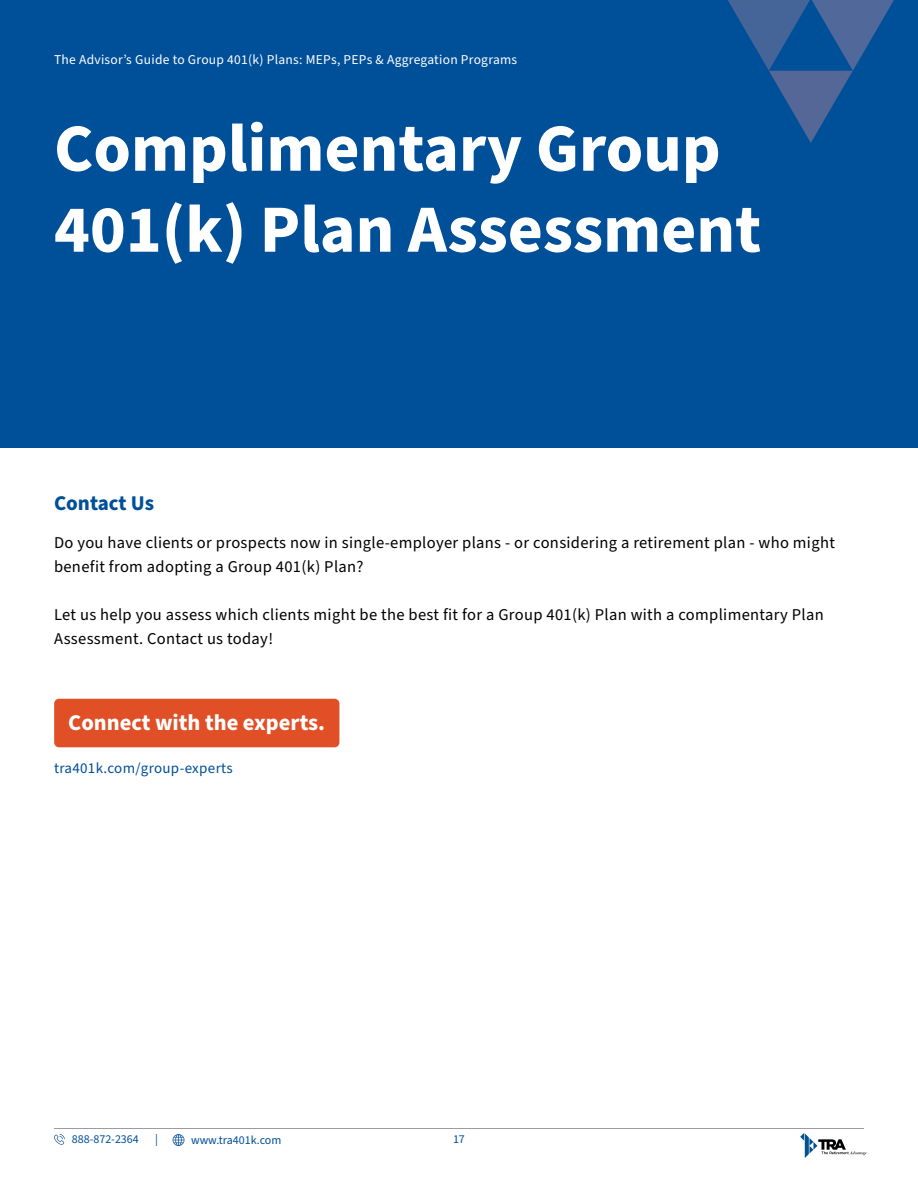
<style>
.page{position:relative;width:918px;height:1188px;background:#fff}
.page>*{position:absolute;margin:0;border:0;box-sizing:border-box;transform-origin:0 0}
.t1{font:700 67.5px/81px "Source Sans Pro";color:#fff}
.t2{font:700 22.5px "Source Sans Pro";color:#fff}
.t3{font:700 21px "Source Sans Pro";color:#004f99}
.t4{font:16.5px/24px "Source Sans Pro";letter-spacing:.02em;color:#000}
.t5{font:15px "Source Sans Pro";letter-spacing:.02em;color:#004f99}
.t6{font:13.5px "Source Sans Pro";letter-spacing:.02em;color:#fff}
.t7{font:12px "Source Sans Pro";color:#004e98}
</style>
<div class="page">
<svg style="left:54px;top:1134px;width:11px;height:11px"></svg>
<svg style="left:173px;top:1134px;width:11px;height:12px"></svg>
<hr style="left:54px;top:1129px;width:810px;height:1px;background:#9d9ba1">
<svg style="left:800px;top:1133px;width:66px;height:25px"></svg>
<div style="left:0;top:0;width:918px;height:448px;background:#004f99"></div>
<svg style="left:728px;top:0;width:166px;height:143px"></svg>
<div style="left:54px;top:699px;width:285px;height:48px;background:#e04f25;border-radius:5px"></div>
<p class="t6" style="left:54px;top:51px;width:465px">The Advisor’s Guide to Group 401(k) Plans: MEPs, PEPs &amp; Aggregation Programs</p>
<h1 class="t1" style="left:54px;top:110px;width:709px">Complimentary Group<br>401(k) Plan Assessment</h1>
<p class="t3" style="left:54px;top:489px;width:102px">Contact Us</p>
<p class="t4" style="left:54px;top:532px;width:782px">Do you have clients or prospects now in single-employer plans - or considering a retirement plan - who might benefit from adopting a Group 401(k) Plan?</p>
<p class="t4" style="left:54px;top:604px;width:771px">Let us help you assess which clients might be the best fit for a Group 401(k) Plan with a complimentary Plan<br>Assessment. Contact us today!</p>
<h2 class="t2" style="left:68px;top:707px;width:258px">Connect with the experts.</h2>
<p class="t5" style="left:54px;top:758px;width:180px">tra401k.com/group-experts</p>
<p class="t7" style="left:72px;top:1131px;width:69px">888-872-2364</p>
<p class="t7" style="left:155px;top:1131px;width:4px">|</p>
<p class="t7" style="left:191px;top:1132px;width:92px">www.tra401k.com</p>
<p class="t7" style="left:453px;top:1131px;width:13px">17</p>
</div>
